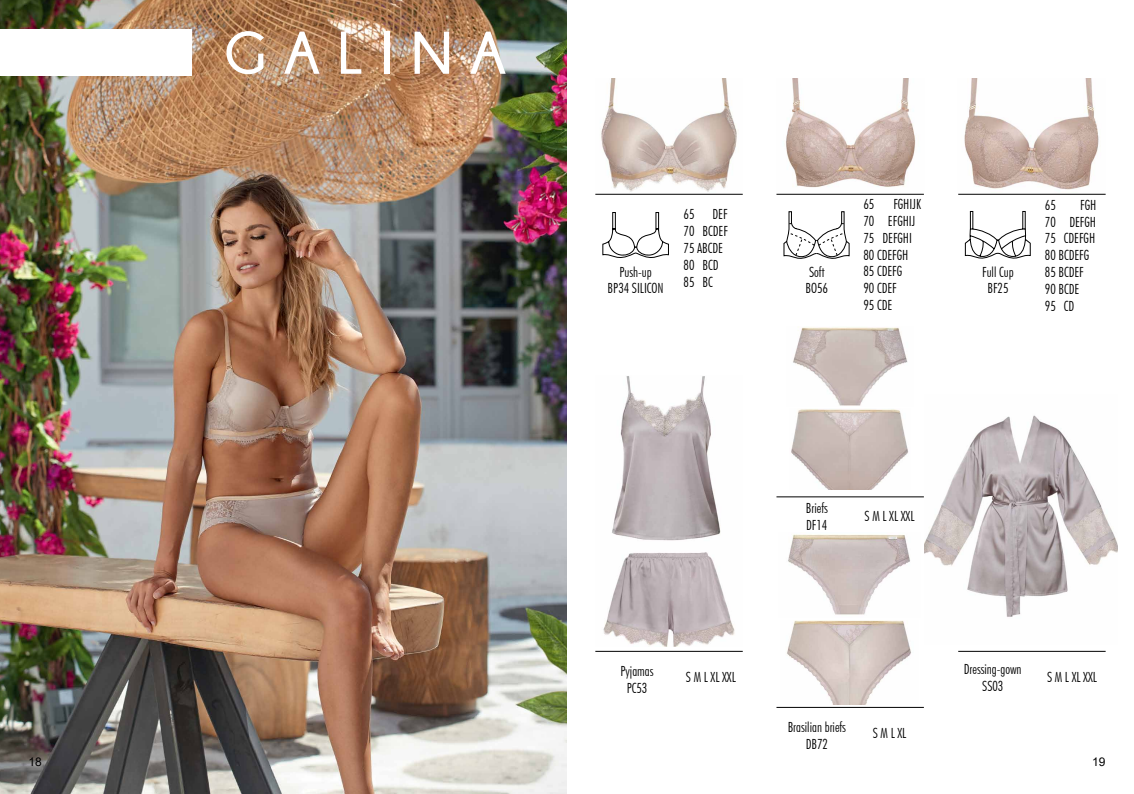
<style>
.page{position:relative;width:1134px;height:794px;background:#fff}
.page>*{position:absolute;margin:0;border:0;box-sizing:border-box;transform-origin:0 0}
.t1{font:700 60px "Champagne&Limousines";letter-spacing:.3em;color:#fff}
.t2{font:300 condensed 14px/16.8px "Futura BT";color:#000;text-align:center}
.t3{font:12px "Arial";color:#000}
</style>
<div class="page">
<img style="left:0;top:0;width:567px;height:794px">
<div style="left:0;top:29px;width:191px;height:47px;background:#fff"></div>
<img style="left:612px;top:376px;width:109px;height:165px">
<img style="left:924px;top:415px;width:194px;height:202px">
<svg style="left:602px;top:212px;width:67px;height:46px"></svg>
<svg style="left:783px;top:211px;width:67px;height:48px"></svg>
<svg style="left:965px;top:211px;width:66px;height:48px"></svg>
<hr style="left:776px;top:707px;width:148px;height:1px;background:#000">
<hr style="left:776px;top:194px;width:148px;height:1px;background:#000">
<hr style="left:776px;top:496px;width:148px;height:1px;background:#000">
<hr style="left:958px;top:651px;width:148px;height:1px;background:#000">
<hr style="left:958px;top:194px;width:148px;height:1px;background:#000">
<hr style="left:595px;top:651px;width:148px;height:1px;background:#000">
<hr style="left:595px;top:194px;width:148px;height:1px;background:#000">
<img style="left:601px;top:78px;width:136px;height:114px">
<img style="left:964px;top:78px;width:135px;height:112px">
<img style="left:786px;top:78px;width:130px;height:110px">
<img style="left:603px;top:552px;width:132px;height:94px">
<img style="left:788px;top:534px;width:122px;height:81px">
<img style="left:787px;top:620px;width:124px;height:85px">
<img style="left:793px;top:327px;width:115px;height:79px">
<img style="left:791px;top:409px;width:118px;height:80px">
<h1 class="t1" style="left:224px;top:20px;width:283px">GALINA</h1>
<p class="t2" style="left:608px;top:263px;width:58px">Push-up<br>BP34 SILICON</p>
<p class="t2" style="left:684px;top:206px;width:46px;text-align:left;text-indent:29px">DEF<br>70 BCDEF<br>75 ABCDE<br>80 BCD<br>85 BC</p>
<p class="t2" style="left:684px;top:206px;width:12px">65</p>
<p class="t2" style="left:805px;top:263px;width:24px;text-align:left">Soft<br>BO56</p>
<p class="t2" style="left:863px;top:196px;width:59px;text-align:left;text-indent:30px">FGHIJK<br>70 EFGHIJ<br>75 DEFGHI<br>80 CDEFGH<br>85 CDEFG<br>90 CDEF<br>95 CDE</p>
<p class="t2" style="left:1045px;top:196px;width:12px">65</p>
<p class="t2" style="left:863px;top:196px;width:12px">65</p>
<p class="t2" style="left:1045px;top:196px;width:53px;text-align:left;text-indent:35px">FGH<br>70 DEFGH<br>75 CDEFGH<br>80 BCDEFG<br>85 BCDEF<br>90 BCDE<br>95 CD</p>
<p class="t2" style="left:982px;top:263px;width:33px">Full Cup<br>BF25</p>
<p class="t2" style="left:806px;top:500px;width:23px;text-align:left">Briefs<br>DF14</p>
<p class="t2" style="left:865px;top:507px;width:51px">S M L XL XXL</p>
<p class="t2" style="left:620px;top:662px;width:34px">Pyjamas<br>PC53</p>
<p class="t2" style="left:686px;top:668px;width:51px">S M L XL XXL</p>
<p class="t2" style="left:788px;top:718px;width:60px">Brasilian briefs<br>DB72</p>
<p class="t2" style="left:873px;top:724px;width:35px">S M L XL</p>
<p class="t2" style="left:964px;top:660px;width:59px">Dressing-gown<br>SS03</p>
<p class="t2" style="left:1047px;top:668px;width:51px">S M L XL XXL</p>
<p class="t3" style="left:28px;top:753px;width:15px">18</p>
<p class="t3" style="left:1092px;top:753px;width:15px">19</p>
</div>
